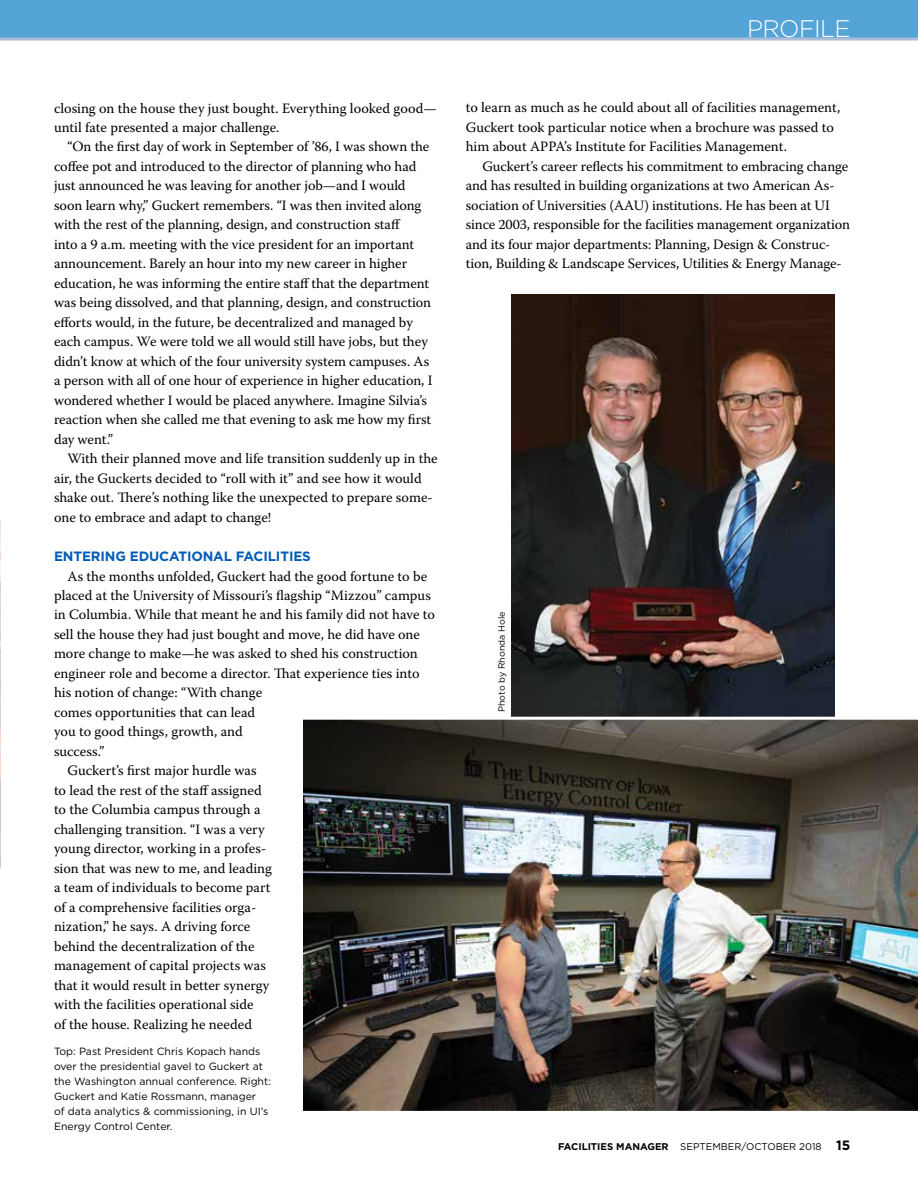
<style>
.page{position:relative;width:918px;height:1188px;background:#fff}
.page>*{position:absolute;margin:0;border:0;box-sizing:border-box;transform-origin:0 0}
.t1{font:300 24px "Gotham";letter-spacing:-.025em;color:#fff}
.t2{font:14.25px/19.5px "Warnock Pro";color:#000}
.t3{font:700 13.5px "Gotham";letter-spacing:-.01em;color:#005cb9}
.t4{font:10.5px/15px "Gotham";color:#000}
.t5{font:9.75px "Gotham";color:#000}
.t6{font:9px "Gotham";color:#000}
.s1{font-weight:700}
.s2{font-weight:700;font-size:13.5px}
</style>
<div class="page">
<img style="left:512px;top:295px;width:322px;height:422px">
<img style="left:303px;top:719px;width:615px;height:392px">
<svg style="left:0;top:0;width:918px;height:40px;background:#59a5d8"></svg>
<svg style="left:0;top:520px;width:1px;height:348px"></svg>
<p class="t2" style="left:54px;top:98px;width:384px">closing on the house they just bought. Everything looked good— until fate presented a major challenge.</p>
<p class="t2" style="left:54px;top:137px;width:380px;text-indent:13px">“On the first day of work in September of ’86, I was shown the coffee pot and introduced to the director of planning who had just announced he was leaving for another job—and I would soon learn why,” Guckert remembers. “I was then invited along with the rest of the planning, design, and construction staff<br>into a 9 a.m. meeting with the vice president for an important announcement. Barely an hour into my new career in higher education, he was informing the entire staff that the department was being dissolved, and that planning, design, and construction efforts would, in the future, be decentralized and managed by each campus. We were told we all would still have jobs, but they didn’t know at which of the four university system campuses. As a person with all of one hour of experience in higher education, I wondered whether I would be placed anywhere. Imagine Silvia’s reaction when she called me that evening to ask me how my first day went.”</p>
<p class="t2" style="left:54px;top:449px;width:385px;text-indent:13px">With their planned move and life transition suddenly up in the air, the Guckerts decided to “roll with it” and see how it would shake out. There’s nothing like the unexpected to prepare some&shy;one to embrace and adapt to change!</p>
<p class="t3" style="left:54px;top:548px;width:258px">ENTERING EDUCATIONAL FACILITIES</p>
<p class="t2" style="left:68px;top:566px;width:361px">As the months unfolded, Guckert had the good fortune to be</p>
<p class="t2" style="left:54px;top:585px;width:378px">placed at the University of Missouri’s flagship “Mizzou” campus</p>
<p class="t2" style="left:54px;top:605px;width:382px">in Columbia. While that meant he and his family did not have to</p>
<p class="t2" style="left:54px;top:624px;width:368px">sell the house they had just bought and move, he did have one</p>
<p class="t2" style="left:54px;top:644px;width:365px">more change to make—he was asked to shed his construction</p>
<p class="t2" style="left:54px;top:663px;width:367px">engineer role and become a director. That experience ties into</p>
<p class="t2" style="left:54px;top:683px;width:210px">his notion of change: “With change</p>
<p class="t2" style="left:54px;top:702px;width:203px">comes opportunities that can lead</p>
<p class="t2" style="left:54px;top:722px;width:190px">you to good things, growth, and</p>
<p class="t2" style="left:54px;top:741px;width:52px">success.”</p>
<p class="t2" style="left:68px;top:761px;width:191px">Guckert’s first major hurdle was</p>
<p class="t2" style="left:54px;top:780px;width:209px">to lead the rest of the staff assigned</p>
<p class="t2" style="left:54px;top:800px;width:208px">to the Columbia campus through a</p>
<p class="t2" style="left:54px;top:819px;width:212px">challenging transition. “I was a very</p>
<p class="t2" style="left:54px;top:839px;width:214px">young director, working in a profes-</p>
<p class="t2" style="left:54px;top:858px;width:219px">sion that was new to me, and leading</p>
<p class="t2" style="left:54px;top:878px;width:218px">a team of individuals to become part</p>
<p class="t2" style="left:54px;top:897px;width:204px">of a comprehensive facilities orga-</p>
<p class="t2" style="left:54px;top:917px;width:198px">nization,” he says. A driving force</p>
<p class="t2" style="left:54px;top:936px;width:202px">behind the decentralization of the</p>
<p class="t2" style="left:54px;top:956px;width:214px">management of capital projects was</p>
<p class="t2" style="left:54px;top:975px;width:217px">that it would result in better synergy</p>
<p class="t2" style="left:54px;top:995px;width:201px">with the facilities operational side</p>
<p class="t2" style="left:54px;top:1014px;width:200px">of the house. Realizing he needed</p>
<p class="t4" style="left:54px;top:1044px;width:219px">Top: Past President Chris Kopach hands over the presidential gavel to Guckert at the Washington annual conference. Right:<br>Guckert and Katie Rossmann, manager<br>of data analytics &amp; commissioning, in UI’s Energy Control Center.</p>
<h1 class="t1" style="left:747px;top:13px;width:105px">PROFILE</h1>
<p class="t2" style="left:466px;top:98px;width:376px">to learn as much as he could about all of facilities management,<br>Guckert took particular notice when a brochure was passed to him about APPA’s Institute for Facilities Management.</p>
<p class="t2" style="left:466px;top:156px;width:386px;text-indent:17px">Guckert’s career reflects his commitment to embracing change and has resulted in building organizations at two American As&shy;sociation of Universities (AAU) institutions. He has been at UI since 2003, responsible for the facilities management organization and its four major departments: Planning, Design &amp; Construc&shy;tion, Building &amp; Landscape Services, Utilities &amp; Energy Manage-</p>
<p class="t6" style="left:496px;top:712px;width:102px;rotate:-90deg">Photo by Rhonda Hole</p>
<p class="t5" style="left:558px;top:1140px;width:294px"><span class="s1">FACILITIES MANAGER</span> SEPTEMBER/OCTOBER 2018 <span class="s2">15</span></p>
</div>
